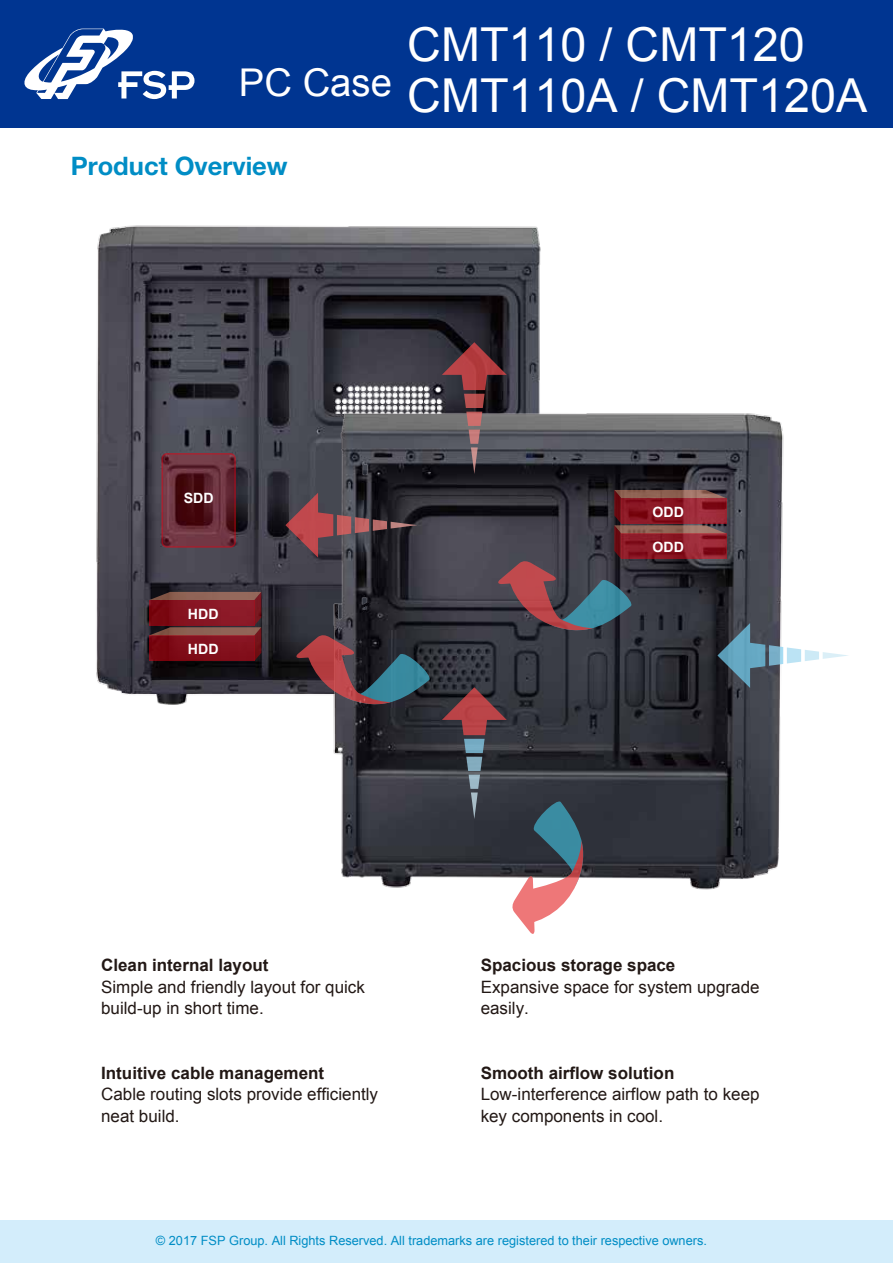
<style>
.page{position:relative;width:893px;height:1263px;background:#fff}
.page>*{position:absolute;margin:0;border:0;box-sizing:border-box;transform-origin:0 0}
.t1{font:46.8px/51px "Arial";color:#fff}
.t2{font:38.25px "Arial";color:#fff}
.t3{font:700 25.5px "Helvetica Neue LT Pro";color:#008dc5}
.t4{font:16.95px/21.6px "Arial";color:#221815}
.t5{font:700 16.95px "Arial";color:#221815}
.t6{font:700 14.25px "Arial";color:#fff}
.t7{font:12.75px "Arial";color:#008dc5}
</style>
<div class="page">
<img style="left:96px;top:225px;width:445px;height:479px">
<div style="left:0;top:1220px;width:893px;height:43px;background:#d3edfb"></div>
<img style="left:163px;top:380px;width:621px;height:508px">
<svg style="left:162px;top:454px;width:73px;height:93px;background:#612731"></svg>
<div style="left:161px;top:453px;width:75px;height:95px;border:2px solid #e60012;border-radius:5px"></div>
<svg style="left:149px;top:592px;width:112px;height:69px;background:#802128"></svg>
<svg style="left:296px;top:635px;width:134px;height:69px;background:#544951"></svg>
<svg style="left:442px;top:342px;width:65px;height:132px;background:#593f44"></svg>
<svg style="left:285px;top:493px;width:132px;height:64px;background:#573c42"></svg>
<svg style="left:442px;top:490px;width:406px;height:444px"></svg>
<div style="left:0;top:0;width:893px;height:128px;background:#003591"></div>
<svg style="left:24px;top:28px;width:170px;height:71px"></svg>
<h2 class="t2" style="left:239px;top:58px;width:155px">PC Case</h2>
<h3 class="t3" style="left:71px;top:150px;width:218px">Product Overview</h3>
<h1 class="t1" style="left:407px;top:20px;width:462px">CMT110 / CMT120<br>CMT110A / CMT120A</h1>
<p class="t6" style="left:184px;top:489px;width:31px">SDD</p>
<p class="t6" style="left:188px;top:604px;width:32px">HDD</p>
<p class="t6" style="left:188px;top:639px;width:32px">HDD</p>
<p class="t6" style="left:652px;top:502px;width:33px">ODD</p>
<p class="t6" style="left:652px;top:537px;width:33px">ODD</p>
<p class="t5" style="left:101px;top:954px;width:169px">Clean internal layout</p>
<p class="t4" style="left:101px;top:976px;width:265px">Simple and friendly layout for quick build-up in short time.</p>
<p class="t5" style="left:101px;top:1061px;width:225px">Intuitive cable management</p>
<p class="t4" style="left:101px;top:1083px;width:278px">Cable routing slots provide efficiently neat build.</p>
<p class="t5" style="left:481px;top:954px;width:196px">Spacious storage space</p>
<p class="t4" style="left:481px;top:976px;width:280px">Expansive space for system upgrade easily.</p>
<p class="t5" style="left:481px;top:1061px;width:195px">Smooth airflow solution</p>
<p class="t4" style="left:481px;top:1083px;width:280px">Low-interference airflow path to keep key components in cool.</p>
<p class="t7" style="left:156px;top:1232px;width:553px">© 2017 FSP Group. All Rights Reserved. All trademarks are registered to their respective owners.</p>
</div>
